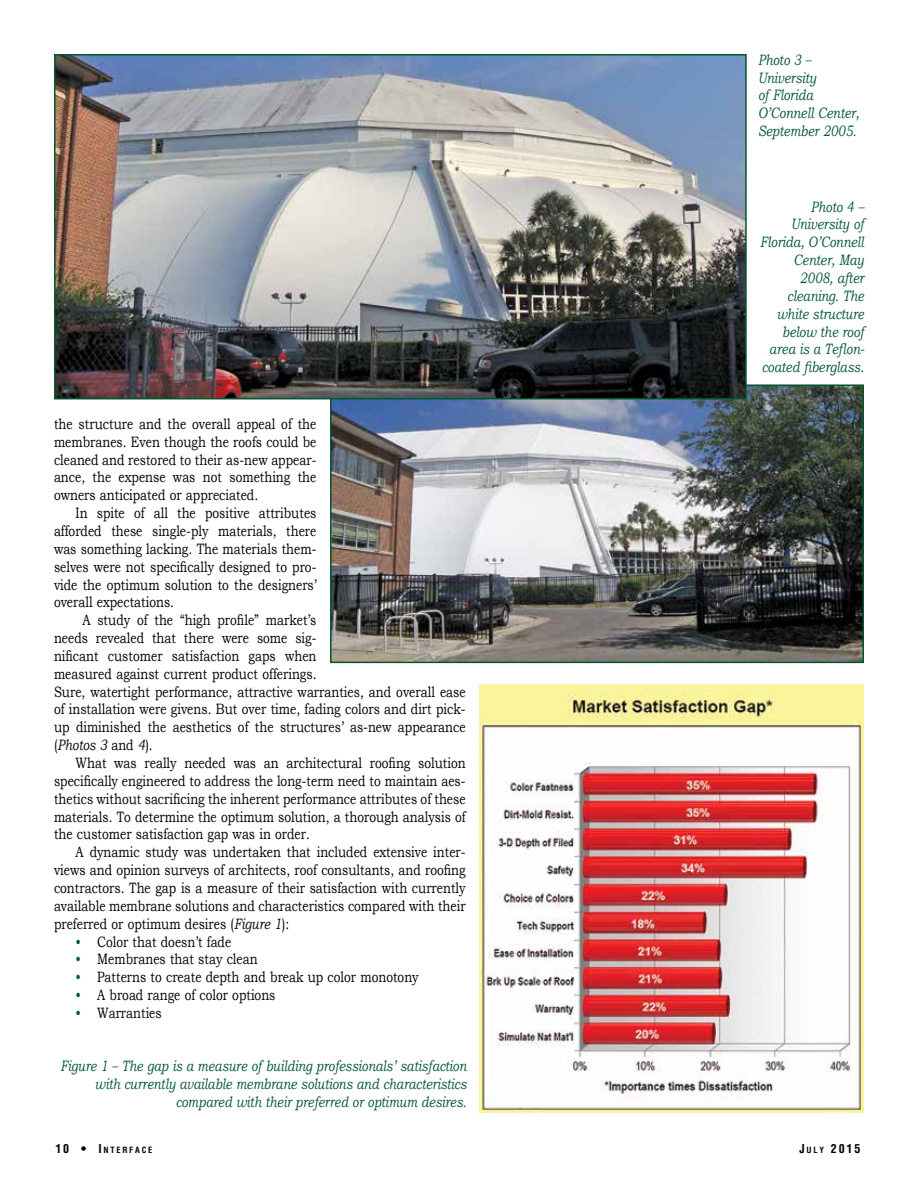
<style>
.page{position:relative;width:918px;height:1188px;background:#fff}
.page>*{position:absolute;margin:0;border:0;box-sizing:border-box;transform-origin:0 0}
.t1{font:15px/17.9px "Bookman Old Style";color:#000;text-align:justify;scale:.8 1}
.t2{font:italic 15px/17.9px "Bookman Old Style";color:#00572e;text-align:right;scale:.8 1}
.t3{font:700 condensed 12px "Helvetica";color:#000}
.t4{font:700 condensed 8.4px "Helvetica";letter-spacing:.215em;color:#000}
.s1{font-style:italic}
.s2{color:#00572e}
.s3{font-size:12px}
.s4{font-size:8.4px}
</style>
<div class="page">
<img style="left:333px;top:387px;width:528px;height:273px">
<div style="left:330px;top:384px;width:534px;height:279px;border:2px solid #00572e"></div>
<img style="left:57px;top:57px;width:687px;height:339px">
<div style="left:54px;top:54px;width:693px;height:345px;border:2px solid #00572e"></div>
<img style="left:479px;top:684px;width:385px;height:429px">
<p class="t2" style="left:758px;top:51px;width:128px;text-align:left">Photo 3 –<br>University<br>of Florida<br>O’Connell Center,<br>September 2005.</p>
<p class="t1" style="left:54px;top:415px;width:330px">the structure and the overall appeal of the membranes. Even though the roofs could be cleaned and restored to their as-new appear&shy;ance, the expense was not something the owners anticipated or appreciated.</p>
<p class="t1" style="left:54px;top:504px;width:330px;text-indent:22px">In spite of all the positive attributes afforded these single-ply materials, there was something lacking. The materials them&shy;selves were not specifically designed to pro&shy;vide the optimum solution to the designers’ overall expectations.</p>
<p class="t1" style="left:54px;top:611px;width:516px;text-align:left;text-indent:28px">A study of the “high profile” market’s<br>needs revealed that there were some sig-<br>nificant customer satisfaction gaps when<br>measured against current product offerings.<br>Sure, watertight performance, attractive warranties, and overall ease of installation were givens. But over time, fading colors and dirt pick&shy;up diminished the aesthetics of the structures’ as-new appearance (<span class="s1">Photos 3</span> and <span class="s1">4</span>).</p>
<p class="t1" style="left:54px;top:754px;width:516px;text-indent:22px">What was really needed was an architectural roofing solution specifically engineered to address the long-term need to maintain aes&shy;thetics without sacrificing the inherent performance attributes of these materials. To determine the optimum solution, a thorough analysis of the customer satisfaction gap was in order.</p>
<p class="t1" style="left:54px;top:843px;width:516px;text-indent:22px">A dynamic study was undertaken that included extensive inter&shy;views and opinion surveys of architects, roof consultants, and roofing contractors. The gap is a measure of their satisfaction with currently available membrane solutions and characteristics compared with their preferred or optimum desires (<span class="s1">Figure 1</span>):</p>
<p class="t1" style="left:76px;top:932px;width:196px"><span class="s2">•</span> Color that doesn’t fade</p>
<p class="t1" style="left:76px;top:950px;width:229px"><span class="s2">•</span> Membranes that stay clean</p>
<p class="t1" style="left:76px;top:968px;width:430px"><span class="s2">•</span> Patterns to create depth and break up color monotony</p>
<p class="t1" style="left:76px;top:986px;width:251px"><span class="s2">•</span> A broad range of color options</p>
<p class="t1" style="left:76px;top:1004px;width:109px"><span class="s2">•</span> Warranties</p>
<p class="t2" style="left:60px;top:1057px;width:509px">Figure 1 – The gap is a measure of building professionals’ satisfaction with currently available membrane solutions and characteristics compared with their preferred or optimum desires.</p>
<p class="t2" style="left:760px;top:198px;width:132px">Photo 4 –<br>University of<br>Florida, O’Connell<br>Center, May<br>2008, after cleaning. The white structure below the roof area is a Teflon&shy;coated fiberglass.</p>
<p class="t4" style="left:56px;top:1145px;width:98px"><span class="s3">10 • I</span>NTERFACE</p>
<p class="t3" style="left:799px;top:1141px;width:63px">J<span class="s4">ULY</span> 2015</p>
</div>
